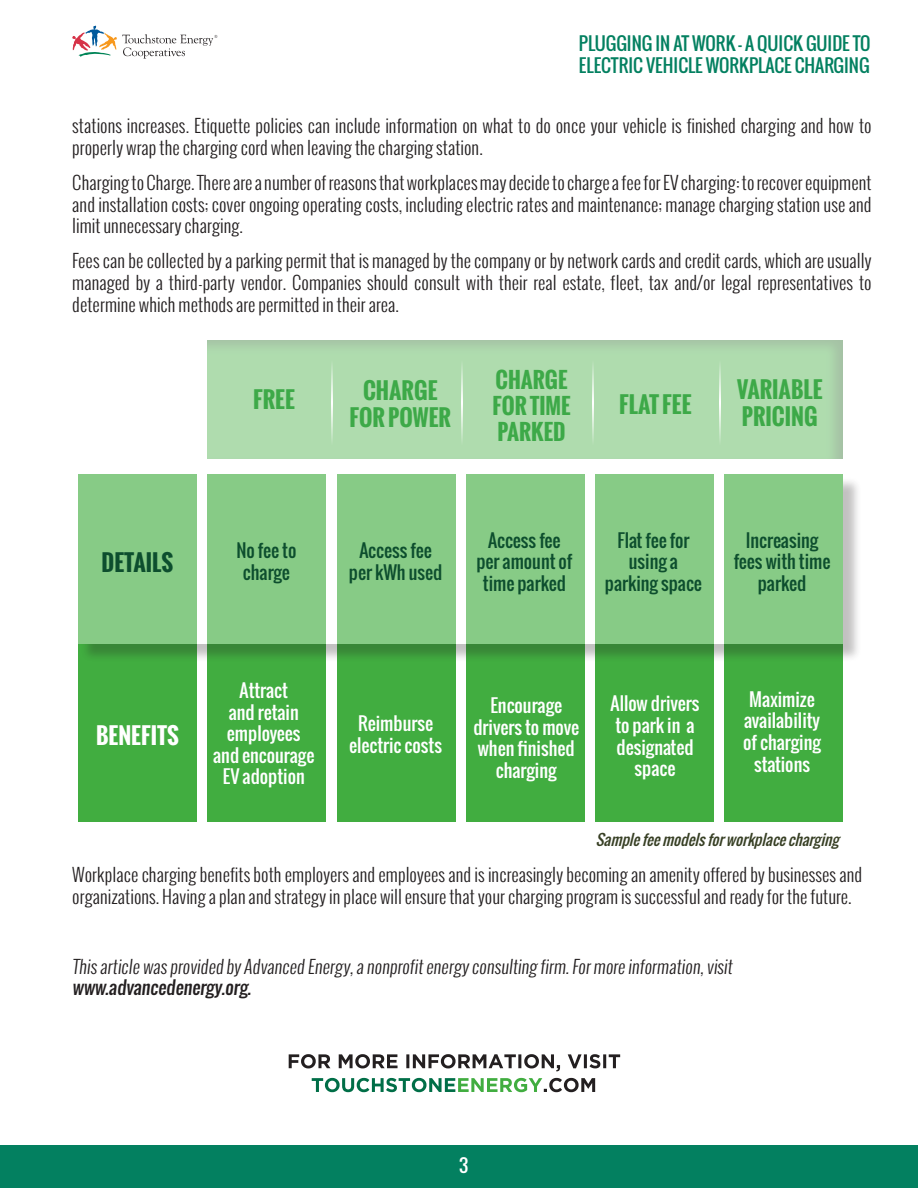
<style>
.page{position:relative;width:918px;height:1188px;background:#fff}
.page>*{position:absolute;margin:0;border:0;box-sizing:border-box;transform-origin:0 0}
.Bullets{font:700 22.5px/27px "Oswald";color:#3da948;text-align:center}
.Bullets-2{font:700 22.5px "Oswald";color:#fff}
.Bullets-3{font:700 22.5px "Oswald";color:#0d4e2e}
.Bullets-4{font:700 21.75px/26.1px "Oswald";color:#3da948}
.body{font:300 18px/21.6px "Oswald";color:#231f20}
.Bullets-5{font:18px/21.6px "Oswald";color:#fff;text-align:center}
.Bullets-6{font:18px/21.6px "Oswald";color:#0d4e2e;text-align:center}
.t1{font:18px/21.6px "Oswald";color:#038060}
.body-2{font:18px "Oswald";color:#231f20}
.body-3{font:italic 15px "Oswald";color:#373f24}
</style>
<div class="page">
<div style="left:0;top:1146px;width:918px;height:42px;background:#038060"></div>
<svg style="left:72px;top:26px;width:145px;height:33px"></svg>
<div style="left:78px;top:474px;width:119px;height:348px;background:#41ad40"></div>
<div style="left:208px;top:474px;width:118px;height:348px;background:#41ad40"></div>
<div style="left:337px;top:474px;width:118px;height:348px;background:#41ad40"></div>
<div style="left:466px;top:474px;width:118px;height:348px;background:#41ad40"></div>
<div style="left:595px;top:474px;width:119px;height:348px;background:#41ad40"></div>
<div style="left:725px;top:474px;width:118px;height:348px;background:#41ad40"></div>
<div style="left:207px;top:339px;width:637px;height:121px;background:#231f20;opacity:.41"></div>
<div style="left:81px;top:476px;width:781px;height:186px;background:#231f20;opacity:.75"></div>
<div style="left:78px;top:474px;width:765px;height:170px;background:#87cb86"></div>
<hr style="left:331px;top:355px;width:1px;height:47px;background:#fff">
<hr style="left:331px;top:402px;width:1px;height:47px;background:#fff">
<hr style="left:462px;top:355px;width:1px;height:47px;background:#fff">
<hr style="left:462px;top:402px;width:1px;height:47px;background:#fff">
<hr style="left:592px;top:355px;width:1px;height:47px;background:#fff">
<hr style="left:592px;top:402px;width:1px;height:47px;background:#fff">
<hr style="left:720px;top:355px;width:1px;height:47px;background:#fff">
<hr style="left:720px;top:402px;width:1px;height:47px;background:#fff">
<svg style="left:312px;top:1078px;width:283px;height:14px"></svg>
<svg style="left:289px;top:1054px;width:331px;height:17px"></svg>
<p class="t1" style="left:579px;top:32px;width:293px">PLUGGING IN AT WORK – A QUICK GUIDE TO<br>ELECTRIC VEHICLE WORKPLACE CHARGING</p>
<p class="body" style="left:72px;top:115px;width:801px">stations increases. Etiquette policies can include information on what to do once your vehicle is finished charging and how to properly wrap the charging cord when leaving the charging station.</p>
<p class="body" style="left:72px;top:172px;width:801px;text-align:justify">Charging to Charge. There are a number of reasons that workplaces may decide to charge a fee for EV charging: to recover equipment and installation costs; cover ongoing operating costs, including electric rates and maintenance; manage charging station use and limit unnecessary charging.</p>
<p class="body" style="left:72px;top:250px;width:801px;text-align:justify">Fees can be collected by a parking permit that is managed by the company or by network cards and credit cards, which are usually managed by a third-party vendor. Companies should consult with their real estate, fleet, tax and/or legal representatives to determine which methods are permitted in their area.</p>
<p class="Bullets" style="left:253px;top:386px;width:43px">FREE</p>
<p class="Bullets" style="left:349px;top:377px;width:103px">CHARGE<br>FOR POWER</p>
<p class="Bullets-4" style="left:492px;top:367px;width:80px">CHARGE<br>FOR TIME<br>PARKED</p>
<p class="Bullets" style="left:619px;top:391px;width:74px">FLAT FEE</p>
<p class="Bullets" style="left:737px;top:376px;width:87px;text-align:left">VARIABLE<br>PRICING</p>
<p class="Bullets-3" style="left:102px;top:546px;width:73px">DETAILS</p>
<p class="Bullets-6" style="left:236px;top:540px;width:62px">No fee to charge</p>
<p class="Bullets-6" style="left:349px;top:540px;width:95px">Access fee per kWh used</p>
<p class="Bullets-6" style="left:476px;top:529px;width:98px">Access fee per amount of time parked</p>
<p class="Bullets-6" style="left:605px;top:529px;width:99px">Flat fee for using a parking space</p>
<p class="Bullets-6" style="left:734px;top:529px;width:98px">Increasing fees with time parked</p>
<p class="Bullets-2" style="left:96px;top:718px;width:84px">BENEFITS</p>
<p class="Bullets-5" style="left:213px;top:679px;width:103px">Attract<br>and retain employees and encourage<br>EV adoption</p>
<p class="Bullets-5" style="left:349px;top:712px;width:94px">Reimburse electric costs</p>
<p class="Bullets-5" style="left:473px;top:694px;width:107px">Encourage drivers to move when finished charging</p>
<p class="Bullets-5" style="left:611px;top:693px;width:90px">Allow drivers to park in a designated space</p>
<p class="Bullets-5" style="left:743px;top:688px;width:79px">Maximize availability of charging stations</p>
<p class="body-3" style="left:596px;top:828px;width:250px">Samplefeemodelsforworkplacecharging</p>
<p class="body" style="left:72px;top:864px;width:792px">Workplace charging benefits both employers and employees and is increasingly becoming an amenity offered by businesses and organizations. Having a plan and strategy in place will ensure that your charging program is successful and ready for the future.</p>
<p class="body" style="left:72px;top:955px;width:665px">This article was provided by Advanced Energy,a nonprofitenergy consulting firm.Formore information,visit</p>
<p class="body-2" style="left:72px;top:974px;width:183px">www.advancedenergy.org.</p>
<p class="Bullets-5" style="left:459px;top:1154px;width:11px">3</p>
</div>
